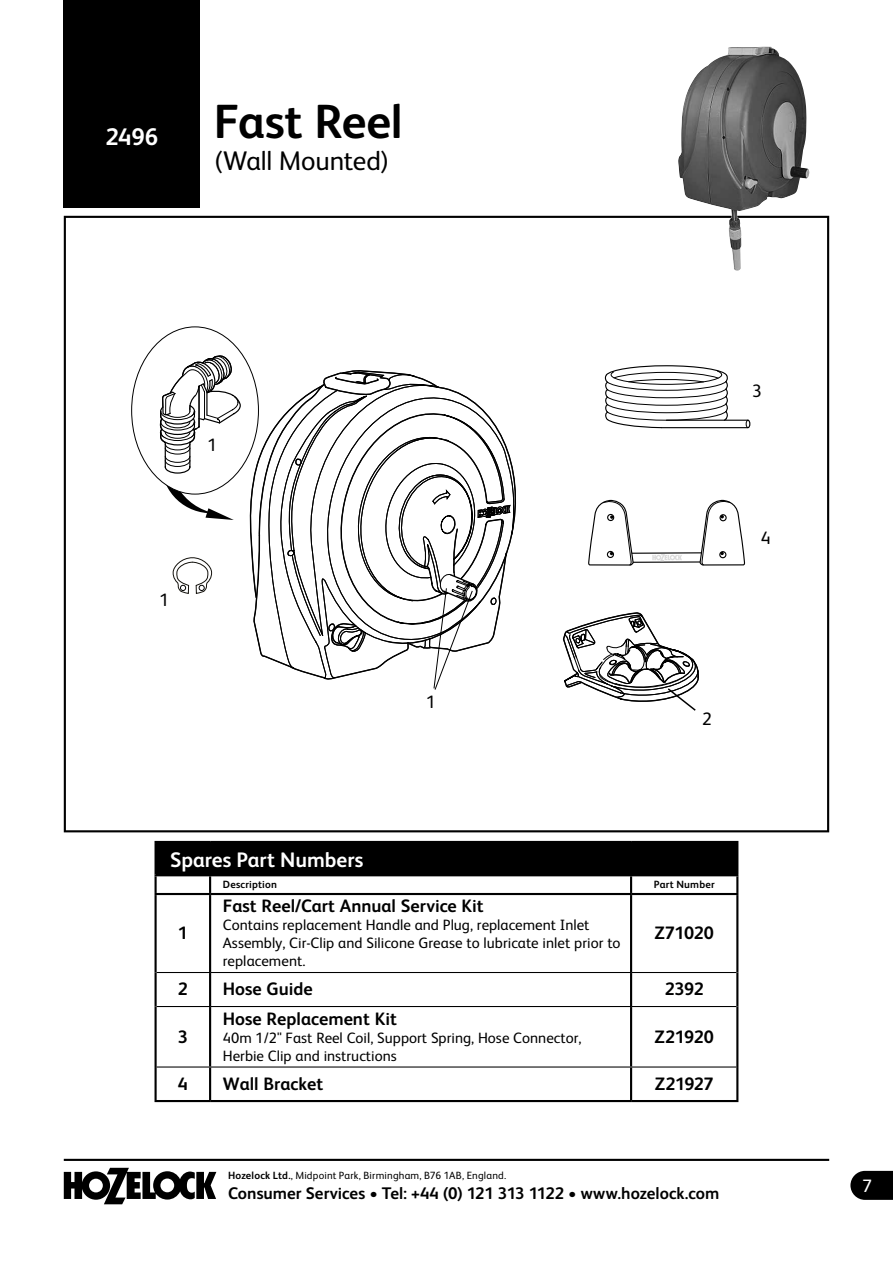
<style>
.page{position:relative;width:893px;height:1263px;background:#fff}
.page>*{position:absolute;margin:0;border:0;box-sizing:border-box;transform-origin:0 0}
.t1{font:700 48px "FS Albert Pro";letter-spacing:-.005em;color:#000}
.t2{font:27px "FS Albert Pro";letter-spacing:-.01em;color:#000}
.t3{font:700 21px "FS Albert Pro";color:#fff}
.t4{font:700 18px "FS Albert Pro";color:#000}
.t5{font:18px "FS Albert Pro";color:#000}
.t6{font:18px "FS Albert Pro";color:#fff}
.t7{font:700 16.8px "FS Albert Pro";color:#000}
.t8{font:15px/18px "FS Albert Pro";color:#000}
.t9{font:10.5px "FS Albert Pro";letter-spacing:.015em;color:#000}
.t10{font:700 10.5px "FS Albert Pro";letter-spacing:.015em;color:#000}
.s1{font-weight:700}
</style>
<div class="page">
<svg style="left:64px;top:1168px;width:152px;height:36px"></svg>
<svg style="left:850px;top:1171px;width:43px;height:29px"></svg>
<hr style="left:64px;top:1159px;width:765px;height:2px;background:#000">
<div style="left:64px;top:0;width:136px;height:207px;background:#000"></div>
<div style="left:156px;top:842px;width:581px;height:33px;background:#000"></div>
<hr style="left:155px;top:841px;width:55px;height:2px;background:#000">
<hr style="left:155px;top:843px;width:2px;height:31px;background:#000">
<hr style="left:210px;top:841px;width:421px;height:2px;background:#000">
<hr style="left:631px;top:841px;width:107px;height:2px;background:#000">
<hr style="left:736px;top:843px;width:2px;height:31px;background:#000">
<hr style="left:155px;top:874px;width:55px;height:2px;background:#000">
<svg style="left:155px;top:876px;width:2px;height:17px"></svg>
<hr style="left:210px;top:874px;width:421px;height:2px;background:#000">
<svg style="left:209px;top:876px;width:2px;height:17px"></svg>
<hr style="left:631px;top:874px;width:107px;height:2px;background:#000">
<svg style="left:630px;top:876px;width:2px;height:17px"></svg>
<svg style="left:736px;top:876px;width:2px;height:17px"></svg>
<hr style="left:155px;top:893px;width:55px;height:2px;background:#000">
<hr style="left:155px;top:895px;width:2px;height:77px;background:#000">
<hr style="left:210px;top:893px;width:421px;height:2px;background:#000">
<hr style="left:209px;top:895px;width:2px;height:77px;background:#000">
<hr style="left:631px;top:893px;width:107px;height:2px;background:#000">
<hr style="left:630px;top:895px;width:2px;height:77px;background:#000">
<hr style="left:736px;top:895px;width:2px;height:77px;background:#000">
<hr style="left:155px;top:972px;width:2px;height:34px;background:#000">
<hr style="left:209px;top:973px;width:2px;height:33px;background:#000">
<hr style="left:630px;top:973px;width:2px;height:33px;background:#000">
<hr style="left:736px;top:972px;width:2px;height:34px;background:#000">
<hr style="left:155px;top:1006px;width:2px;height:61px;background:#000">
<hr style="left:209px;top:1007px;width:2px;height:59px;background:#000">
<hr style="left:630px;top:1007px;width:2px;height:59px;background:#000">
<hr style="left:736px;top:1006px;width:2px;height:61px;background:#000">
<hr style="left:155px;top:1067px;width:2px;height:33px;background:#000">
<hr style="left:209px;top:1067px;width:2px;height:33px;background:#000">
<hr style="left:630px;top:1067px;width:2px;height:33px;background:#000">
<hr style="left:736px;top:1067px;width:2px;height:33px;background:#000">
<hr style="left:155px;top:1100px;width:55px;height:2px;background:#000">
<hr style="left:210px;top:1100px;width:421px;height:2px;background:#000">
<hr style="left:631px;top:1100px;width:107px;height:2px;background:#000">
<hr style="left:157px;top:972px;width:53px;height:1px;background:#000">
<hr style="left:210px;top:972px;width:421px;height:1px;background:#000">
<hr style="left:631px;top:972px;width:105px;height:1px;background:#000">
<hr style="left:157px;top:1006px;width:53px;height:1px;background:#000">
<hr style="left:210px;top:1006px;width:421px;height:1px;background:#000">
<hr style="left:631px;top:1006px;width:105px;height:1px;background:#000">
<hr style="left:157px;top:1066px;width:53px;height:1px;background:#000">
<hr style="left:210px;top:1066px;width:421px;height:1px;background:#000">
<hr style="left:631px;top:1066px;width:105px;height:1px;background:#000">
<img style="left:678px;top:47px;width:131px;height:224px">
<svg style="left:562px;top:612px;width:137px;height:99px"></svg>
<svg style="left:154px;top:326px;width:362px;height:364px"></svg>
<svg style="left:605px;top:365px;width:124px;height:64px"></svg>
<hr style="left:661px;top:427px;width:87px;height:1px;background:#000">
<hr style="left:666px;top:420px;width:82px;height:1px;background:#000">
<svg style="left:746px;top:419px;width:5px;height:10px"></svg>
<hr style="left:632px;top:552px;width:69px;height:2px;background:#000">
<hr style="left:633px;top:561px;width:67px;height:2px;background:#000">
<svg style="left:588px;top:499px;width:46px;height:67px"></svg>
<svg style="left:699px;top:499px;width:47px;height:67px"></svg>
<svg style="left:652px;top:554px;width:30px;height:7px"></svg>
<h1 class="t1" style="left:105px;top:88px;width:299px"><sub>2496</sub> Fast Reel</h1>
<h2 class="t2" style="left:214px;top:142px;width:178px">(Wall Mounted)</h2>
<p class="t5" style="left:208px;top:432px;width:11px">1</p>
<p class="t5" style="left:160px;top:587px;width:11px">1</p>
<p class="t5" style="left:426px;top:689px;width:11px">1</p>
<p class="t5" style="left:752px;top:378px;width:11px">3</p>
<p class="t5" style="left:761px;top:525px;width:11px">4</p>
<p class="t5" style="left:702px;top:706px;width:11px">2</p>
<h3 class="t3" style="left:170px;top:845px;width:195px">Spares Part Numbers</h3>
<p class="t10" style="left:223px;top:877px;width:56px">Description</p>
<p class="t10" style="left:654px;top:877px;width:62px">Part Number</p>
<p class="t4" style="left:178px;top:920px;width:12px">1</p>
<p class="t4" style="left:223px;top:893px;width:262px">Fast Reel/Cart Annual Service Kit</p>
<p class="t8" style="left:223px;top:915px;width:399px">Contains replacement Handle and Plug, replacement Inlet<br>Assembly, Cir-Clip and Silicone Grease to lubricate inlet prior to replacement.</p>
<p class="t4" style="left:655px;top:920px;width:61px">Z71020</p>
<p class="t4" style="left:178px;top:976px;width:12px">2</p>
<p class="t4" style="left:223px;top:976px;width:91px">Hose Guide</p>
<p class="t4" style="left:665px;top:976px;width:41px">2392</p>
<p class="t4" style="left:178px;top:1024px;width:12px">3</p>
<p class="t4" style="left:223px;top:1006px;width:176px">Hose Replacement Kit</p>
<p class="t8" style="left:223px;top:1027px;width:360px">40m 1/2" Fast Reel Coil, Support Spring, Hose Connector,<br>Herbie Clip and instructions</p>
<p class="t4" style="left:655px;top:1024px;width:61px">Z21920</p>
<p class="t4" style="left:178px;top:1071px;width:12px">4</p>
<p class="t4" style="left:223px;top:1071px;width:102px">Wall Bracket</p>
<p class="t4" style="left:655px;top:1071px;width:60px">Z21927</p>
<p class="t9" style="left:228px;top:1168px;width:280px"><span class="s1">Hozelock Ltd.</span>, Midpoint Park, Birmingham, B76 1AB, England.</p>
<p class="t7" style="left:228px;top:1181px;width:493px">Consumer Services • Tel: +44 (0) 121 313 1122 • www.hozelock.com</p>
<p class="t6" style="left:862px;top:1173px;width:11px">7</p>
</div>
